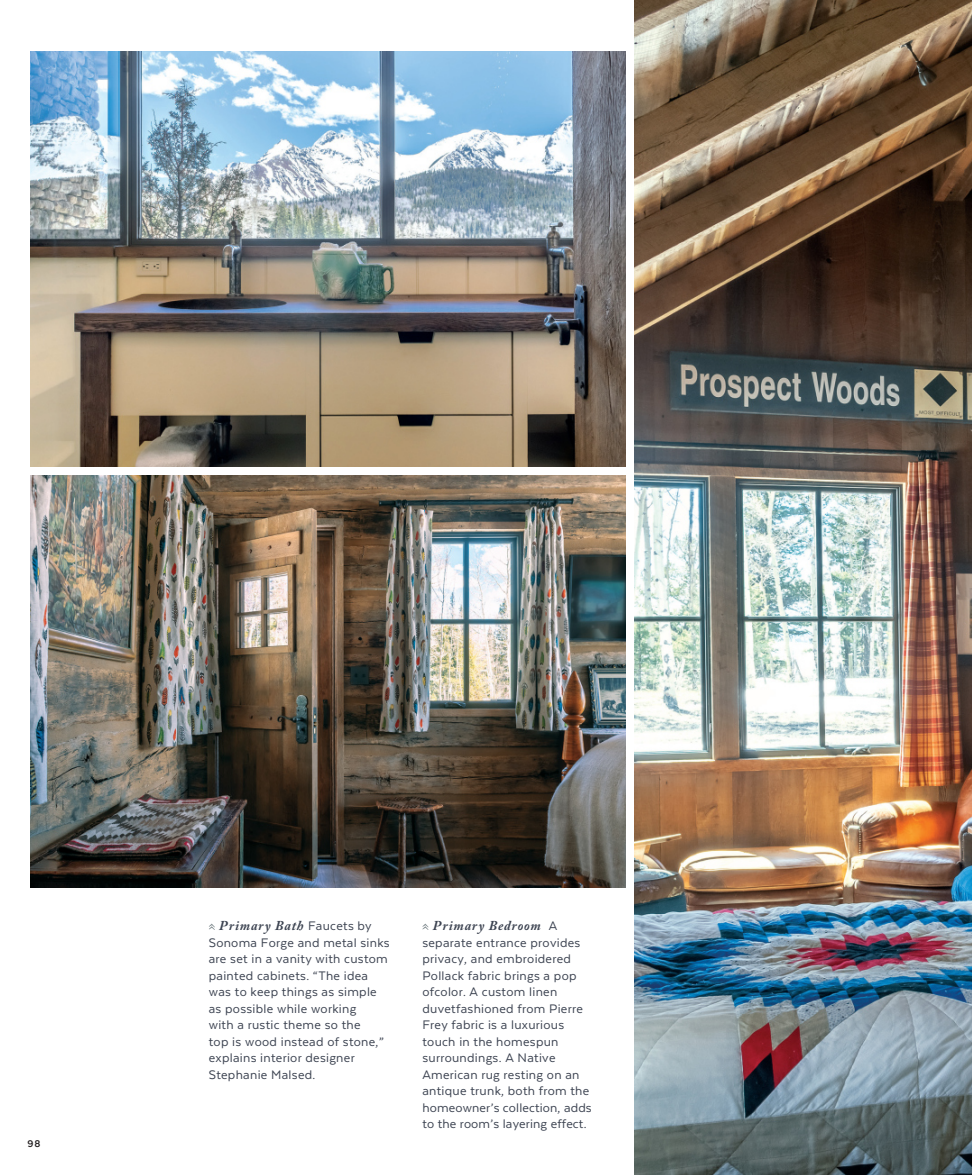
<style>
.page{position:relative;width:972px;height:1175px;background:#fff}
.page>*{position:absolute;margin:0;border:0;box-sizing:border-box;transform-origin:0 0}
.t1{font:14.25px/16.5px "Texta";letter-spacing:.02em;color:#3c4351}
.t2{font:italic 700 13.5px "Adobe Caslon Pro";letter-spacing:.06em;color:#3c4351}
.t3{font:700 11.25px "Texta";color:#231f20}
.s1{font-family:"Texta";font-weight:400;font-style:normal;font-size:14.25px}
</style>
<div class="page">
<img style="left:635px;top:0;width:337px;height:1174px">
<img style="left:30px;top:475px;width:595px;height:412px">
<svg style="left:422px;top:923px;width:7px;height:7px"></svg>
<svg style="left:209px;top:923px;width:6px;height:7px"></svg>
<img style="left:30px;top:51px;width:595px;height:415px">
<p class="t3" style="left:28px;top:1138px;width:14px">98</p>
<p class="t2" style="left:219px;top:917px;width:154px">Primary Bath <span class="s1">Faucets by</span></p>
<p class="t1" style="left:209px;top:933px;width:182px">Sonoma Forge and metal sinks are set in a vanity with custom painted cabinets. “The idea was to keep things as simple as possible while working<br>with a rustic theme so the<br>top is wood instead of stone,” explains interior designer<br>Stephanie Malsed.</p>
<p class="t2" style="left:433px;top:917px;width:126px">Primary Bedroom <span class="s1">A</span></p>
<p class="t1" style="left:422px;top:933px;width:171px">separate entrance provides privacy, and embroidered<br>Pollack fabric brings a pop ofcolor. A custom linen duvetfashioned from Pierre<br>Frey fabric is a luxurious touch in the homespun surroundings. A Native<br>American rug resting on an antique trunk, both from the homeowner’s collection, adds to the room’s layering effect.</p>
</div>
